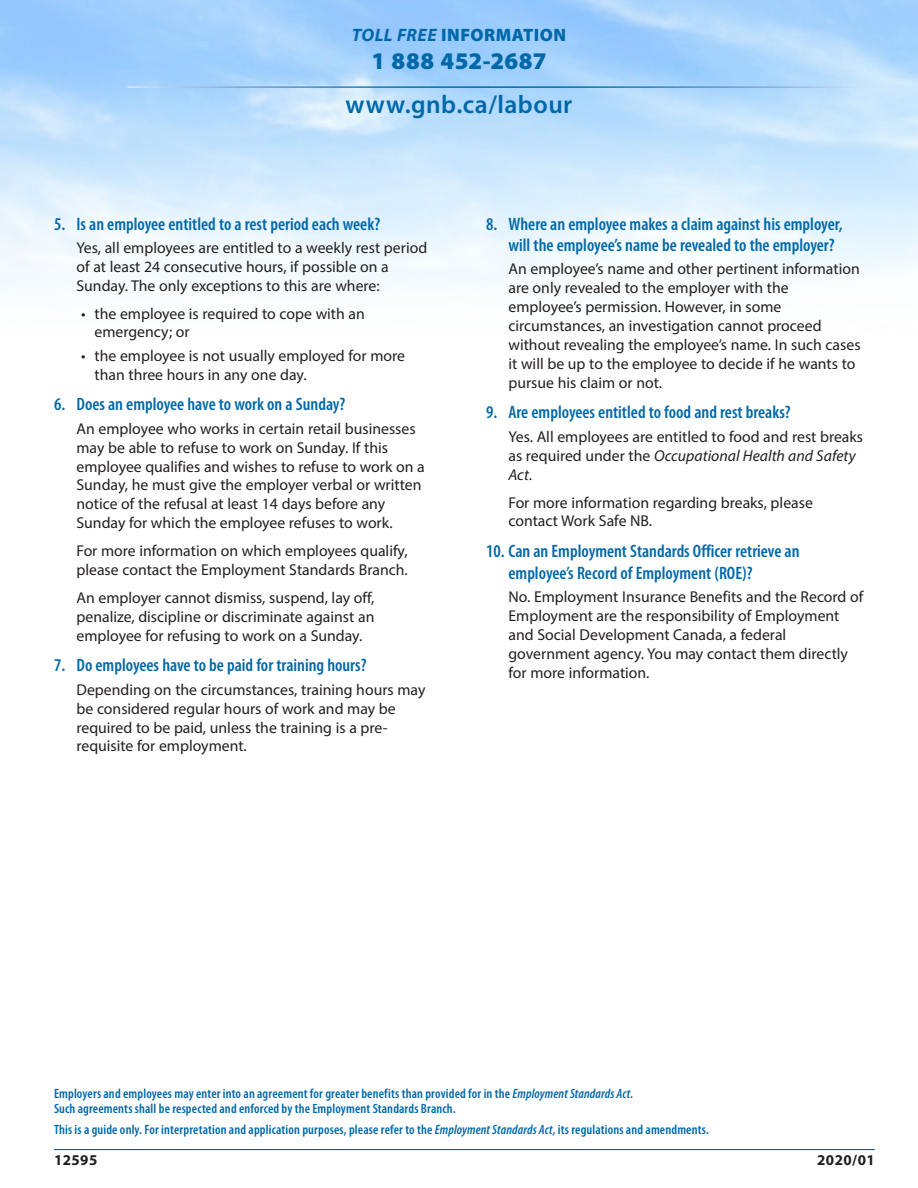
<style>
.page{position:relative;width:918px;height:1188px;background:#fff}
.page>*{position:absolute;margin:0;border:0;box-sizing:border-box;transform-origin:0 0}
.t1{font:600 25.5px "Myriad Pro";letter-spacing:.02em;color:#0068a9}
.t2{font:900 24px "Myriad Pro";letter-spacing:.015em;color:#0068a9}
.question{font:600 condensed 18px/21.6px "Myriad Pro";color:#0068a9}
.t3{font:900 18px "Myriad Pro";letter-spacing:.03em;color:#0068a9}
.text_indent{font:15.75px/18.9px "Myriad Pro";color:#231f20}
.t4{font:700 15px "Myriad Pro";letter-spacing:.03em;color:#231f20}
.t5{font:600 condensed 13.5px/15px "Myriad Pro";letter-spacing:.01em;color:#0068a9}
.s1{font-weight:700;font-style:italic}
.s2{font-style:italic}
</style>
<div class="page">
<hr style="left:54px;top:1149px;width:821px;height:1px;background:#0068a9">
<p class="t3" style="left:352px;top:22px;width:216px"><span class="s1">TOLL FREE</span> INFORMATION</p>
<h2 class="t2" style="left:371px;top:45px;width:177px">1 888 452-2687</h2>
<h1 class="t1" style="left:346px;top:89px;width:228px">www.gnb.ca/labour</h1>
<p class="question" style="left:54px;top:212px;width:328px">5. Is an employee entitled to a rest period each week?</p>
<p class="text_indent" style="left:76px;top:238px;width:352px">Yes, all employees are entitled to a weekly rest period of at least 24 consecutive hours, if possible on a<br>Sunday. The only exceptions to this are where:</p>
<p class="text_indent" style="left:94px;top:304px;width:272px;text-indent:-14px">• the employee is required to cope with an emergency; or</p>
<p class="text_indent" style="left:94px;top:346px;width:312px;text-indent:-14px">• the employee is not usually employed for more than three hours in any one day.</p>
<p class="question" style="left:54px;top:393px;width:293px">6. Does an employee have to work on a Sunday?</p>
<p class="text_indent" style="left:76px;top:419px;width:350px">An employee who works in certain retail businesses may be able to refuse to work on Sunday. If this employee qualifies and wishes to refuse to work on a Sunday, he must give the employer verbal or written notice of the refusal at least 14 days before any Sunday for which the employee refuses to work.</p>
<p class="text_indent" style="left:76px;top:541px;width:333px">For more information on which employees qualify, please contact the Employment Standards Branch.</p>
<p class="text_indent" style="left:76px;top:588px;width:299px;text-align:justify">An employer cannot dismiss, suspend, lay off, penalize, discipline or discriminate against an employee for refusing to work on a Sunday.</p>
<p class="question" style="left:54px;top:654px;width:314px">7. Do employees have to be paid for training hours?</p>
<p class="text_indent" style="left:76px;top:680px;width:350px">Depending on the circumstances, training hours may be considered regular hours of work and may be required to be paid, unless the training is a pre&shy;requisite for employment.</p>
<p class="question" style="left:508px;top:212px;width:336px;text-indent:-22px">8. Where an employee makes a claim against his employer, will the employee’s name be revealed to the employer?</p>
<p class="text_indent" style="left:508px;top:260px;width:354px">An employee’s name and other pertinent information are only revealed to the employer with the employee’s permission. However, in some circumstances, an investigation cannot proceed without revealing the employee’s name. In such cases it will be up to the employee to decide if he wants to pursue his claim or not.</p>
<p class="question" style="left:486px;top:401px;width:306px">9. Are employees entitled to food and rest breaks?</p>
<p class="text_indent" style="left:508px;top:427px;width:356px">Yes. All employees are entitled to food and rest breaks as required under the <span class="s2">Occupational Health and Safety<br>Act</span>.</p>
<p class="text_indent" style="left:508px;top:493px;width:306px">For more information regarding breaks, please contact Work Safe NB.</p>
<p class="question" style="left:508px;top:540px;width:293px;text-indent:-22px">10. Can an Employment Standards Officer retrieve an employee’s Record of Employment (ROE)?</p>
<p class="text_indent" style="left:508px;top:587px;width:356px">No. Employment Insurance Benefits and the Record of Employment are the responsibility of Employment and Social Development Canada, a federal government agency. You may contact them directly for more information.</p>
<p class="t5" style="left:54px;top:1086px;width:581px">Employers and employees may enter into an agreement for greater benefits than provided for in the <span class="s2">Employment Standards Act</span>.<br>Such agreements shall be respected and enforced by the Employment Standards Branch.</p>
<p class="t5" style="left:54px;top:1122px;width:657px">This is a guide only. For interpretation and application purposes, please refer to the <span class="s2">Employment Standards Act</span>, its regulations and amendments.</p>
<p class="t4" style="left:54px;top:1150px;width:45px">12595</p>
<p class="t4" style="left:817px;top:1150px;width:59px">2020/01</p>
</div>
